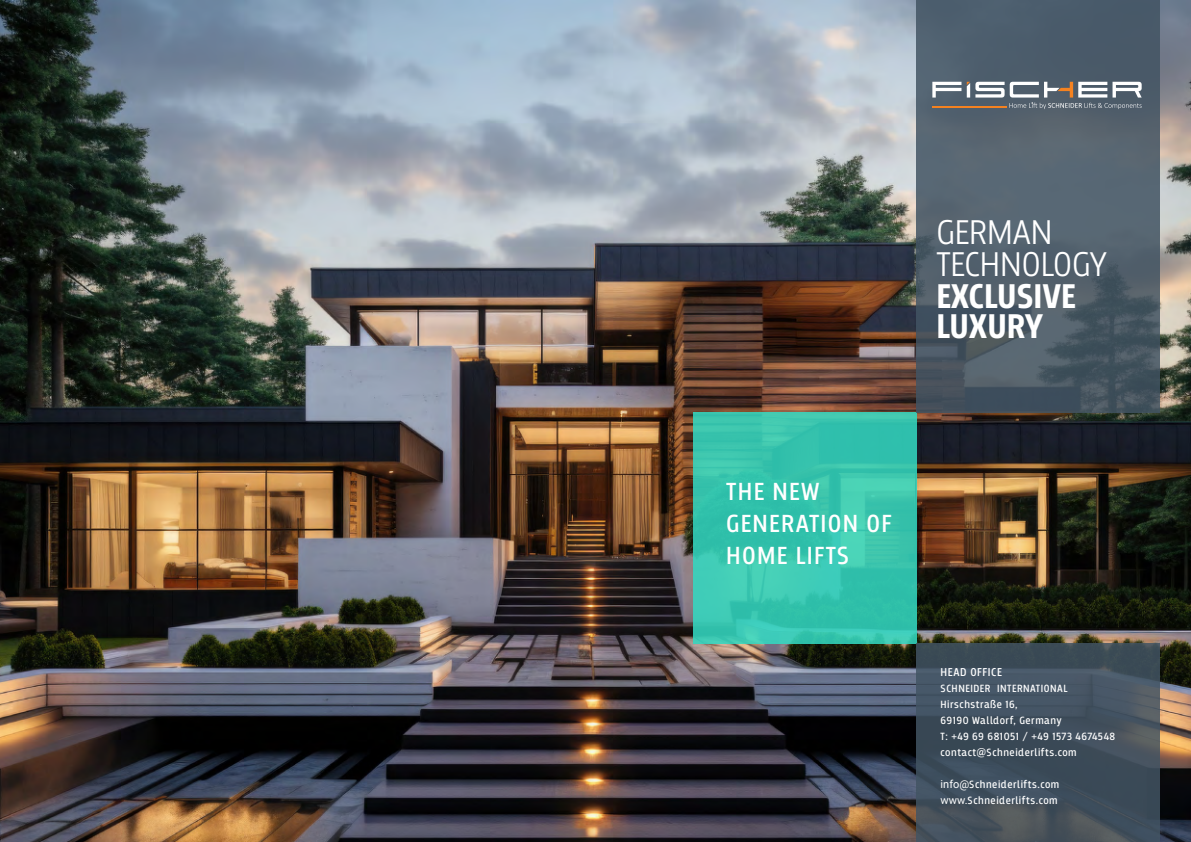
<style>
.page{position:relative;width:1191px;height:842px;background:#fff}
.page>*{position:absolute;margin:0;border:0;box-sizing:border-box;transform-origin:0 0}
.Headline_2{font:300 36px "Breakers";color:#fff}
.Headline_2-2{font:700 36px/30px "Breakers";color:#fff}
.t1{font:26px/32px "Breakers";letter-spacing:.05em;color:#fff}
.body_text{font:12px "Breakers";letter-spacing:.05em;color:#fff}
.body_text-2{font:11px "Breakers";letter-spacing:.05em;color:#fff}
.s1{font-family:"Roboto"}
</style>
<div class="page">
<img style="left:0;top:0;width:1191px;height:842px">
<svg style="left:693px;top:412px;width:223px;height:232px;background:#37c4ae"></svg>
<svg style="left:916px;top:0;width:243px;height:412px;background:#4f5e6a"></svg>
<svg style="left:916px;top:643px;width:243px;height:199px;background:#414f5c"></svg>
<svg style="left:932px;top:82px;width:209px;height:27px"></svg>
<p class="Headline_2" style="left:936px;top:211px;width:118px">GERMAN</p>
<p class="Headline_2" style="left:936px;top:243px;width:172px">TECHNOLOGY</p>
<p class="Headline_2-2" style="left:936px;top:283px;width:141px">EXCLUSIVE<br>LUXURY</p>
<p class="t1" style="left:726px;top:476px;width:167px">THE NEW<br>GENERATION OF<br>HOME LIFTS</p>
<p class="body_text" style="left:940px;top:665px;width:63px">HEAD OFFICE</p>
<p class="body_text-2" style="left:940px;top:682px;width:128px">SCHNEIDER INTERNATIONAL</p>
<p class="body_text-2" style="left:940px;top:698px;width:79px">Hirschstraße 16,</p>
<p class="body_text-2" style="left:940px;top:714px;width:123px">69190 Walldorf, Germany</p>
<p class="body_text-2" style="left:940px;top:730px;width:176px">T: +49 69 681051 / +49 1573 4674548</p>
<p class="body_text-2" style="left:940px;top:746px;width:138px">contact@Schneiderlifts.com</p>
<p class="body_text-2" style="left:940px;top:778px;width:120px"><span class="s1">info@</span>Schneiderlifts.com</p>
<p class="body_text-2" style="left:940px;top:794px;width:119px"><span class="s1">www.</span>Schneiderlifts.com</p>
</div>
